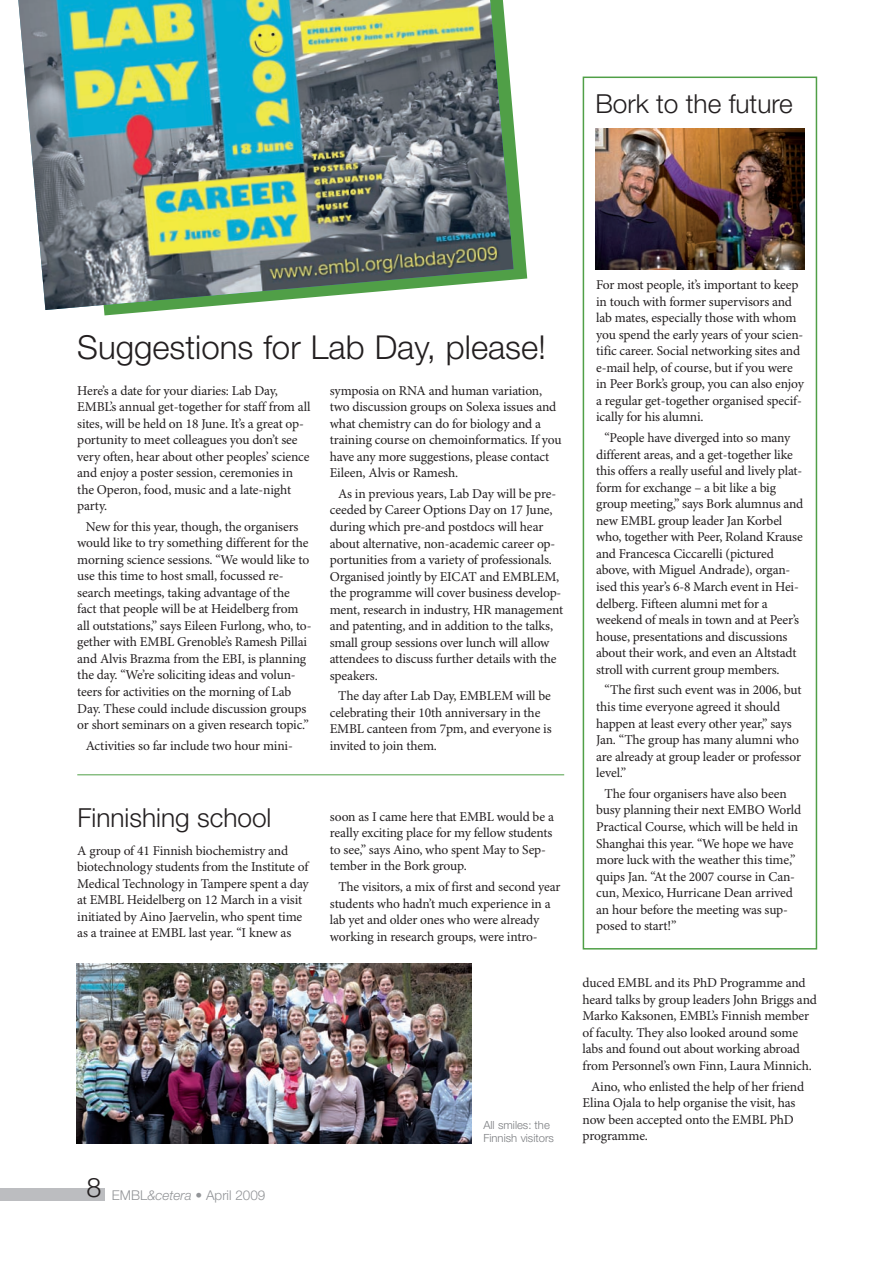
<style>
.page{position:relative;width:893px;height:1263px;background:#fff}
.page>*{position:absolute;margin:0;border:0;box-sizing:border-box;transform-origin:0 0}
.t1{font:300 33px "Helvetica Neue LT Pro";color:#231f20}
.t2{font:300 26.25px "Helvetica Neue LT Pro";color:#231f20}
.t3{font:13.5px/16.5px "Minion Pro";letter-spacing:-.015em;color:#231f20}
.t4{font:300 13.5px "Helvetica Neue LT Pro";color:#939598}
.t5{font:300 11.25px/13.5px "Helvetica Neue LT Pro";color:#7b7d80}
.s1{font-style:italic}
</style>
<div class="page">
<div style="left:0;top:1188px;width:105px;height:13px;background:#bcbdc0"></div>
<svg style="left:104px;top:127px;width:423px;height:188px"></svg>
<img style="left:18px;top:0;width:496px;height:310px">
<hr style="left:77px;top:774px;width:487px;height:1px;background:#509f47">
<div style="left:583px;top:77px;width:234px;height:872px;border:2px solid #509f47"></div>
<img style="left:596px;top:129px;width:208px;height:140px">
<img style="left:77px;top:964px;width:394px;height:180px">
<h2 class="t2" style="left:595px;top:94px;width:199px">Bork to the future</h2>
<h1 class="t1" style="left:77px;top:335px;width:470px">Suggestions for Lab Day, please!</h1>
<p class="t3" style="left:77px;top:383px;width:235px">Here’s a date for your diaries: Lab Day, EMBL’s annual get-together for staff from all sites, will be held on 18 June. It’s a great op&shy;portunity to meet colleagues you don’t see very often, hear about other peoples’ science and enjoy a poster session, ceremonies in the Operon, food, music and a late-night party.</p>
<p class="t3" style="left:77px;top:519px;width:236px;text-indent:9px">New for this year, though, the organisers would like to try something different for the morning science sessions. “We would like to use this time to host small, focussed re&shy;search meetings, taking advantage of the fact that people will be at Heidelberg from all outstations,” says Eileen Furlong, who, to&shy;gether with EMBL Grenoble’s Ramesh Pillai and Alvis Brazma from the EBI, is planning the day. “We’re soliciting ideas and volun&shy;teers for activities on the morning of Lab Day. These could include discussion groups or short seminars on a given research topic.”</p>
<p class="t3" style="left:86px;top:738px;width:209px">Activities so far include two hour mini-</p>
<p class="t3" style="left:330px;top:383px;width:233px">symposia on RNA and human variation, two discussion groups on Solexa issues and what chemistry can do for biology and a training course on chemoinformatics. If you have any more suggestions, please contact Eileen, Alvis or Ramesh.</p>
<p class="t3" style="left:330px;top:487px;width:235px;text-indent:9px">As in previous years, Lab Day will be pre&shy;ceeded by Career Options Day on 17 June, during which pre-and postdocs will hear about alternative, non-academic career op&shy;portunities from a variety of professionals.<br>Organised jointly by EICAT and EMBLEM, the programme will cover business develop&shy;ment, research in industry, HR management and patenting, and in addition to the talks, small group sessions over lunch will allow attendees to discuss further details with the speakers.</p>
<p class="t3" style="left:330px;top:689px;width:223px;text-indent:9px">The day after Lab Day, EMBLEM will be celebrating their 10th anniversary in the EMBL canteen from 7pm, and everyone is invited to join them.</p>
<h2 class="t2" style="left:78px;top:808px;width:195px">Finnishing school</h2>
<p class="t3" style="left:77px;top:843px;width:233px">A group of 41 Finnish biochemistry and biotechnology students from the Institute of Medical Technology in Tampere spent a day at EMBL Heidelberg on 12 March in a visit initiated by Aino Jaervelin, who spent time as a trainee at EMBL last year. “I knew as</p>
<p class="t3" style="left:330px;top:809px;width:225px">soon as I came here that EMBL would be a really exciting place for my fellow students to see,” says Aino, who spent May to Sep&shy;tember in the Bork group.</p>
<p class="t3" style="left:330px;top:880px;width:232px;text-indent:9px">The visitors, a mix of first and second year students who hadn’t much experience in a lab yet and older ones who were already working in research groups, were intro-</p>
<p class="t4" style="left:87px;top:1190px;width:180px"><sup>8</sup> EMBL<span class="s1">&amp;cetera</span> • April 2009</p>
<p class="t5" style="left:483px;top:1119px;width:72px">All smiles: the<br>Finnish visitors</p>
<p class="t3" style="left:596px;top:278px;width:209px">For most people, it’s important to keep in touch with former supervisors and lab mates, especially those with whom you spend the early years of your scien&shy;tific career. Social networking sites and e-mail help, of course, but if you were in Peer Bork’s group, you can also enjoy a regular get-together organised specif&shy;ically for his alumni.</p>
<p class="t3" style="left:596px;top:431px;width:209px;text-indent:9px">“People have diverged into so many different areas, and a get-together like this offers a really useful and lively plat&shy;form for exchange – a bit like a big group meeting,” says Bork alumnus and new EMBL group leader Jan Korbel who, together with Peer, Roland Krause and Francesca Ciccarelli (pictured above, with Miguel Andrade), organ&shy;ised this year’s 6-8 March event in Hei&shy;delberg. Fifteen alumni met for a weekend of meals in town and at Peer’s house, presentations and discussions about their work, and even an Altstadt stroll with current group members.</p>
<p class="t3" style="left:596px;top:683px;width:207px;text-indent:9px">“The first such event was in 2006, but this time everyone agreed it should happen at least every other year,” says<br>Jan. “The group has many alumni who are already at group leader or professor level.”</p>
<p class="t3" style="left:596px;top:786px;width:207px;text-indent:9px">The four organisers have also been busy planning their next EMBO World Practical Course, which will be held in Shanghai this year. “We hope we have more luck with the weather this time,” quips Jan. “At the 2007 course in Can&shy;cun, Mexico, Hurricane Dean arrived an hour before the meeting was sup&shy;posed to start!”</p>
<p class="t3" style="left:583px;top:976px;width:236px">duced EMBL and its PhD Programme and heard talks by group leaders John Briggs and Marko Kaksonen, EMBL’s Finnish member of faculty. They also looked around some labs and found out about working abroad from Personnel’s own Finn, Laura Minnich.</p>
<p class="t3" style="left:583px;top:1079px;width:223px;text-indent:9px">Aino, who enlisted the help of her friend<br>Elina Ojala to help organise the visit, has now been accepted onto the EMBL PhD programme.</p>
</div>
